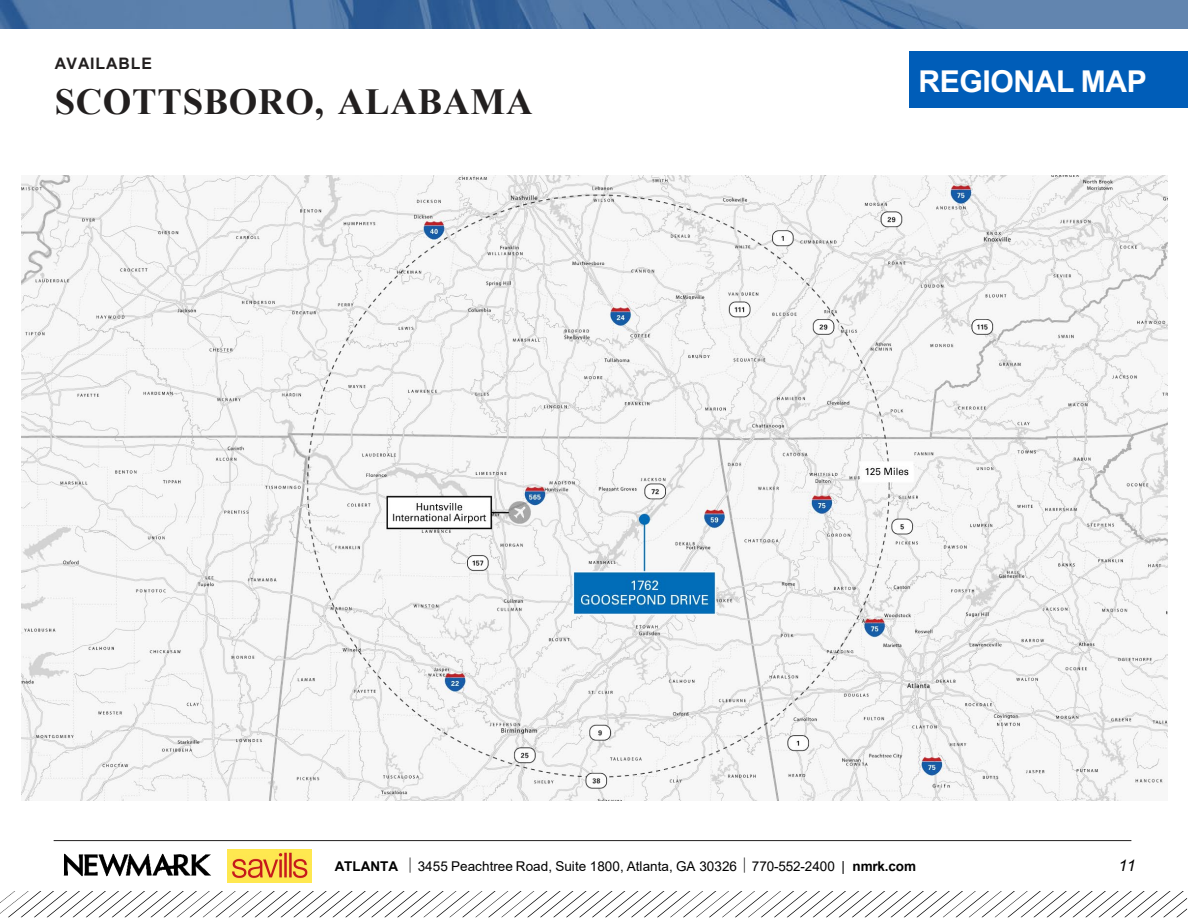
<style>
.page{position:relative;width:1188px;height:918px;background:#fff}
.page>*{position:absolute;margin:0;border:0;box-sizing:border-box;transform-origin:0 0}
.t1{font:700 36.75px "Times New Roman";letter-spacing:.02em;color:#221f1f}
.t2{font:700 30px "Arial";letter-spacing:-.01em;color:#fff}
.t3{font:700 15.9px "Arial";letter-spacing:.055em;color:#221f1f}
.t4{font:italic 15.9px "Arial";color:#000}
.t5{font:13.5px "Arial";letter-spacing:.005em;color:#000}
.t6{font:700 13.5px "Arial";color:#000}
.s1{font-weight:700}
</style>
<div class="page">
<hr style="left:54px;top:840px;width:1077px;height:1px;background:#221f1f">
<img style="left:0;top:0;width:1188px;height:29px">
<img style="left:1px;top:896px;width:7px;height:17px">
<svg style="left:8px;top:891px;width:1179px;height:26px"></svg>
<img style="left:64px;top:853px;width:147px;height:23px">
<div style="left:909px;top:52px;width:279px;height:56px;background:#005db8"></div>
<img style="left:21px;top:175px;width:1147px;height:625px">
<img style="left:228px;top:849px;width:83px;height:33px">
<p class="t3" style="left:55px;top:52px;width:99px">AVAILABLE</p>
<p class="t1" style="left:55px;top:75px;width:479px">SCOTTSBORO, ALABAMA</p>
<h2 class="t2" style="left:918px;top:60px;width:230px">REGIONAL MAP</h2>
<p class="t6" style="left:335px;top:857px;width:65px">ATLANTA</p>
<p class="t5" style="left:418px;top:857px;width:500px">3455 Peachtree Road, Suite 1800, Atlanta, GA 30326 770-552-2400 | <span class="s1">nmrk.com</span></p>
<p class="t4" style="left:1118px;top:855px;width:19px">11</p>
</div>
